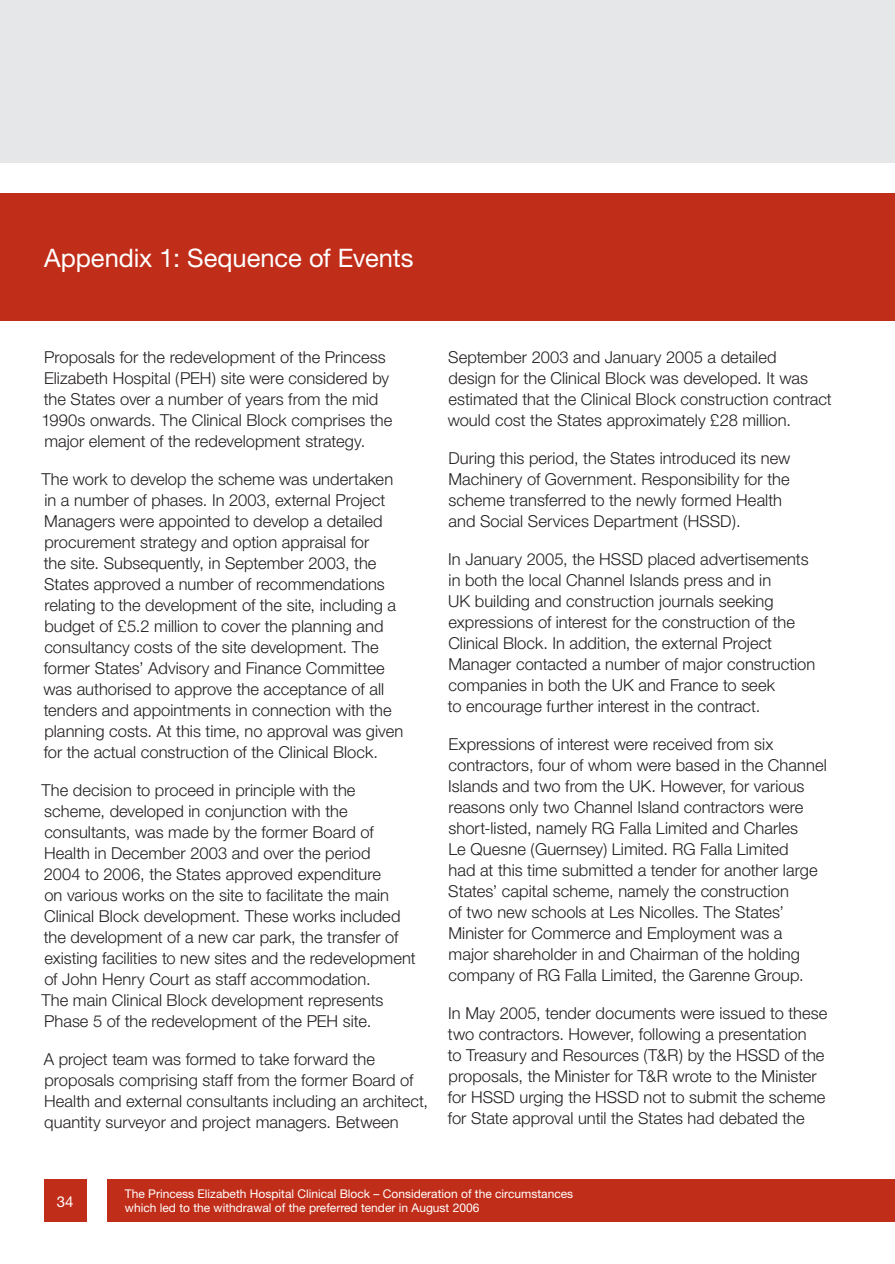
<style>
.page{position:relative;width:895px;height:1264px;background:#fff}
.page>*{position:absolute;margin:0;border:0;box-sizing:border-box;transform-origin:0 0}
.t1{font:25.5px "Helvetica Neue";letter-spacing:-.005em;color:#fff}
.t2{font:300 16.5px/21px "Helvetica Neue";color:#231f20}
.t3{font:15px "Helvetica Neue";color:#fff}
.t4{font:12px/14.4px "Helvetica Neue";color:#fff}
</style>
<div class="page">
<div style="left:0;top:0;width:894px;height:163px;background:#e6e7e9"></div>
<div style="left:44px;top:1179px;width:43px;height:43px;background:#c02d19"></div>
<div style="left:108px;top:1179px;width:786px;height:43px;background:#c02d19"></div>
<div style="left:0;top:193px;width:894px;height:127px;background:#c02d19"></div>
<h1 class="t1" style="left:44px;top:242px;width:371px">Appendix 1: Sequence of Events</h1>
<p class="t2" style="left:41px;top:346px;width:352px">Proposals for the redevelopment of the Princess Elizabeth Hospital (PEH) site were considered by the States over a number of years from the mid 1990s onwards. The Clinical Block comprises the major element of the redevelopment strategy.</p>
<p class="t2" style="left:41px;top:468px;width:363px">The work to develop the scheme was undertaken in a number of phases. In 2003, external Project Managers were appointed to develop a detailed procurement strategy and option appraisal for<br>the site. Subsequently, in September 2003, the States approved a number of recommendations relating to the development of the site, including a budget of £5.2 million to cover the planning and consultancy costs of the site development. The former States’ Advisory and Finance Committee was authorised to approve the acceptance of all tenders and appointments in connection with the planning costs. At this time, no approval was given for the actual construction of the Clinical Block.</p>
<p class="t2" style="left:41px;top:779px;width:375px">The decision to proceed in principle with the scheme, developed in conjunction with the consultants, was made by the former Board of Health in December 2003 and over the period<br>2004 to 2006, the States approved expenditure<br>on various works on the site to facilitate the main Clinical Block development. These works included the development of a new car park, the transfer of existing facilities to new sites and the redevelopment of John Henry Court as staff accommodation.<br>The main Clinical Block development represents Phase 5 of the redevelopment of the PEH site.</p>
<p class="t2" style="left:44px;top:1048px;width:386px">A project team was formed to take forward the proposals comprising staff from the former Board of Health and external consultants including an architect, quantity surveyor and project managers. Between</p>
<p class="t2" style="left:447px;top:346px;width:385px">September 2003 and January 2005 a detailed<br>design for the Clinical Block was developed. It was estimated that the Clinical Block construction contract would cost the States approximately £28 million.</p>
<p class="t2" style="left:448px;top:447px;width:343px">During this period, the States introduced its new Machinery of Government. Responsibility for the scheme transferred to the newly formed Health and Social Services Department (HSSD).</p>
<p class="t2" style="left:448px;top:548px;width:369px">In January 2005, the HSSD placed advertisements in both the local Channel Islands press and in<br>UK building and construction journals seeking expressions of interest for the construction of the Clinical Block. In addition, the external Project Manager contacted a number of major construction companies in both the UK and France to seek<br>to encourage further interest in the contract.</p>
<p class="t2" style="left:448px;top:733px;width:380px">Expressions of interest were received from six contractors, four of whom were based in the Channel Islands and two from the UK. However, for various reasons only two Channel Island contractors were short-listed, namely RG Falla Limited and Charles<br>Le Quesne (Guernsey) Limited. RG Falla Limited<br>had at this time submitted a tender for another large States’ capital scheme, namely the construction<br>of two new schools at Les Nicolles. The States’ Minister for Commerce and Employment was a<br>major shareholder in and Chairman of the holding company of RG Falla Limited, the Garenne Group.</p>
<p class="t2" style="left:448px;top:1002px;width:381px">In May 2005, tender documents were issued to these two contractors. However, following a presentation<br>to Treasury and Resources (T&amp;R) by the HSSD of the proposals, the Minister for T&amp;R wrote to the Minister for HSSD urging the HSSD not to submit the scheme for State approval until the States had debated the</p>
<p class="t3" style="left:57px;top:1192px;width:17px">34</p>
<p class="t4" style="left:125px;top:1186px;width:450px">The Princess Elizabeth Hospital Clinical Block – Consideration of the circumstances which led to the withdrawal of the preferred tender in August 2006</p>
</div>
